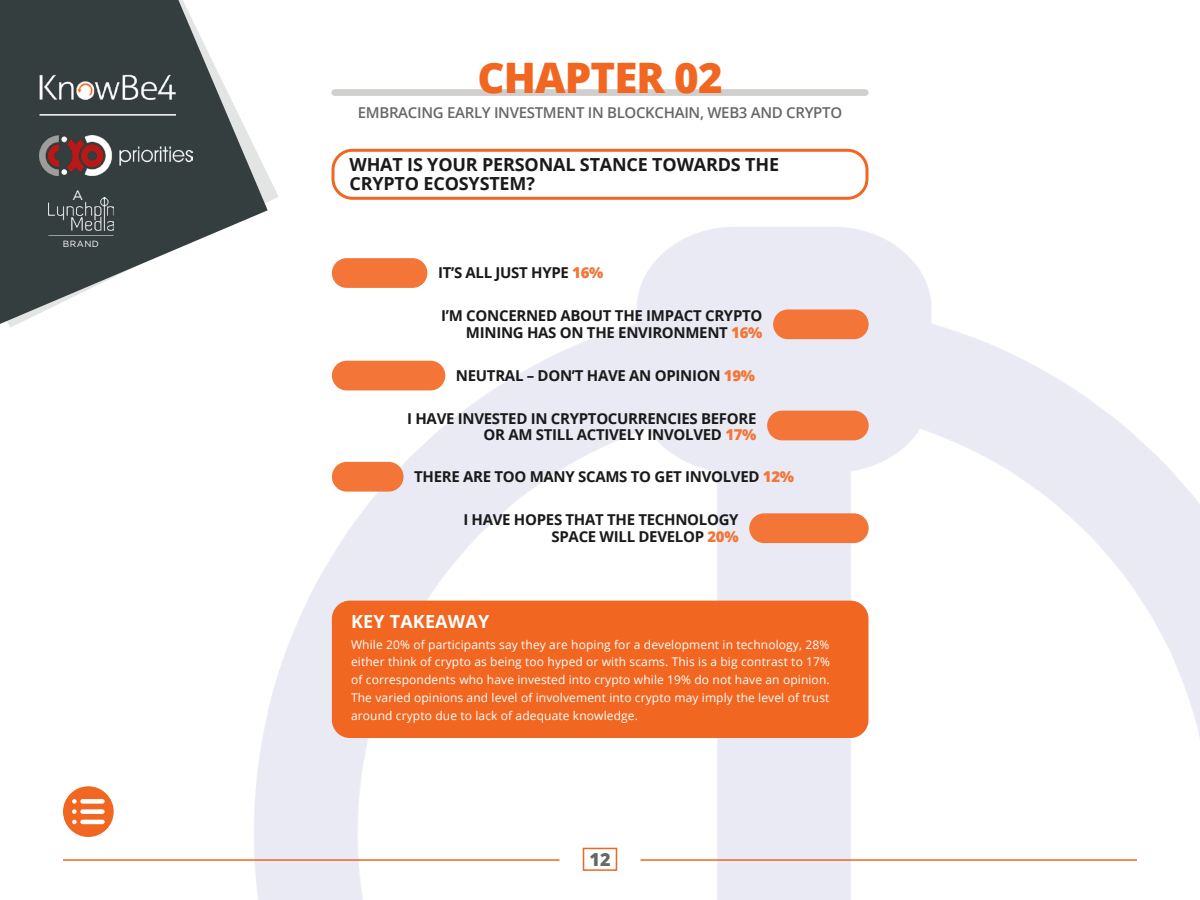
<style>
.page{position:relative;width:1200px;height:900px;background:#fff}
.page>*{position:absolute;margin:0;border:0;box-sizing:border-box;transform-origin:0 0}
.t1{font:800 42px "Open Sans";letter-spacing:-.02em;color:#f16621}
.t2{font:700 18px/19.5px "Open Sans";letter-spacing:-.01em;color:#1a1a1a}
.t3{font:700 18px "Open Sans";letter-spacing:.01em;color:#fff}
.t4{font:800 18px "Open Sans";color:#676767}
.t5{font:700 15px/16.5px "Open Sans";letter-spacing:-.02em;color:#1a1a1a;text-align:right}
.t6{font:600 15px "Open Sans";letter-spacing:-.02em;color:#676767}
.t7{font:13.5px "Gotham";color:#fff}
.t8{font:12px/17.9px "Open Sans";letter-spacing:.01em;color:#fff;text-align:justify}
.t9{font:9px "Gotham";letter-spacing:.05em;color:#fff}
.s1{font-weight:800;color:#f37537}
</style>
<div class="page">
<svg style="left:0;top:0;width:268px;height:327px;fill:#353e3f"></svg>
<img style="left:39px;top:135px;width:154px;height:40px">
<img style="left:27px;top:67px;width:153px;height:40px">
<hr style="left:39px;top:114px;width:137px;height:2px;background:#fff">
<img style="left:48px;top:197px;width:66px;height:33px">
<svg style="left:48px;top:235px;width:66px;height:1px"></svg>
<img style="left:190px;top:186px;width:1010px;height:714px">
<div style="left:583px;top:848px;width:34px;height:23px;border:2px solid #f16621"></div>
<hr style="left:63px;top:859px;width:497px;height:2px;background:#f16621">
<hr style="left:640px;top:859px;width:497px;height:2px;background:#f16621">
<svg style="left:63px;top:786px;width:51px;height:51px"></svg>
<div style="left:331px;top:89px;width:537px;height:7px;background:#d0cfcd;border-radius:3px"></div>
<div style="left:332px;top:149px;width:536px;height:51px;border:3px solid #f16621;border-radius:20px"></div>
<div style="left:332px;top:601px;width:537px;height:137px;background:#f16621;border-radius:18px"></div>
<div style="left:749px;top:513px;width:120px;height:30px;background:#f37537;border-radius:15px"></div>
<div style="left:332px;top:462px;width:72px;height:30px;background:#f37537;border-radius:15px"></div>
<div style="left:767px;top:411px;width:102px;height:29px;background:#f37537;border-radius:15px"></div>
<div style="left:332px;top:361px;width:113px;height:29px;background:#f37537;border-radius:15px"></div>
<div style="left:773px;top:309px;width:96px;height:30px;background:#f37537;border-radius:15px"></div>
<div style="left:332px;top:258px;width:95px;height:30px;background:#f37537;border-radius:15px"></div>
<p class="t7" style="left:72px;top:186px;width:12px">A</p>
<p class="t9" style="left:63px;top:238px;width:37px">BRAND</p>
<h1 class="t1" style="left:477px;top:46px;width:247px">CHAPTER 02</h1>
<p class="t6" style="left:358px;top:102px;width:486px">EMBRACING EARLY INVESTMENT IN BLOCKCHAIN, WEB3 AND CRYPTO</p>
<h2 class="t2" style="left:350px;top:154px;width:431px">WHAT IS YOUR PERSONAL STANCE TOWARDS THE<br>CRYPTO ECOSYSTEM?</h2>
<p class="t5" style="left:438px;top:264px;width:167px">IT’S ALL JUST HYPE <span class="s1">16%</span></p>
<p class="t5" style="left:441px;top:307px;width:323px">I’M CONCERNED ABOUT THE IMPACT CRYPTO<br>MINING HAS ON THE ENVIRONMENT <span class="s1">16%</span></p>
<p class="t5" style="left:456px;top:367px;width:301px">NEUTRAL – DON’T HAVE AN OPINION <span class="s1">19%</span></p>
<p class="t5" style="left:407px;top:410px;width:351px">I HAVE INVESTED IN CRYPTOCURRENCIES BEFORE<br>OR AM STILL ACTIVELY INVOLVED <span class="s1">17%</span></p>
<p class="t5" style="left:414px;top:468px;width:381px">THERE ARE TOO MANY SCAMS TO GET INVOLVED <span class="s1">12%</span></p>
<p class="t5" style="left:463px;top:511px;width:277px">I HAVE HOPES THAT THE TECHNOLOGY<br>SPACE WILL DEVELOP <span class="s1">20%</span></p>
<h2 class="t3" style="left:351px;top:608px;width:140px">KEY TAKEAWAY</h2>
<p class="t8" style="left:351px;top:635px;width:481px">While 20% of participants say they are hoping for a development in technology, 28% either think of crypto as being too hyped or with scams. This is a big contrast to 17% of correspondents who have invested into crypto while 19% do not have an opinion.<br>The varied opinions and level of involvement into crypto may imply the level of trust around crypto due to lack of adequate knowledge.</p>
<h2 class="t4" style="left:589px;top:845px;width:23px">12</h2>
</div>
